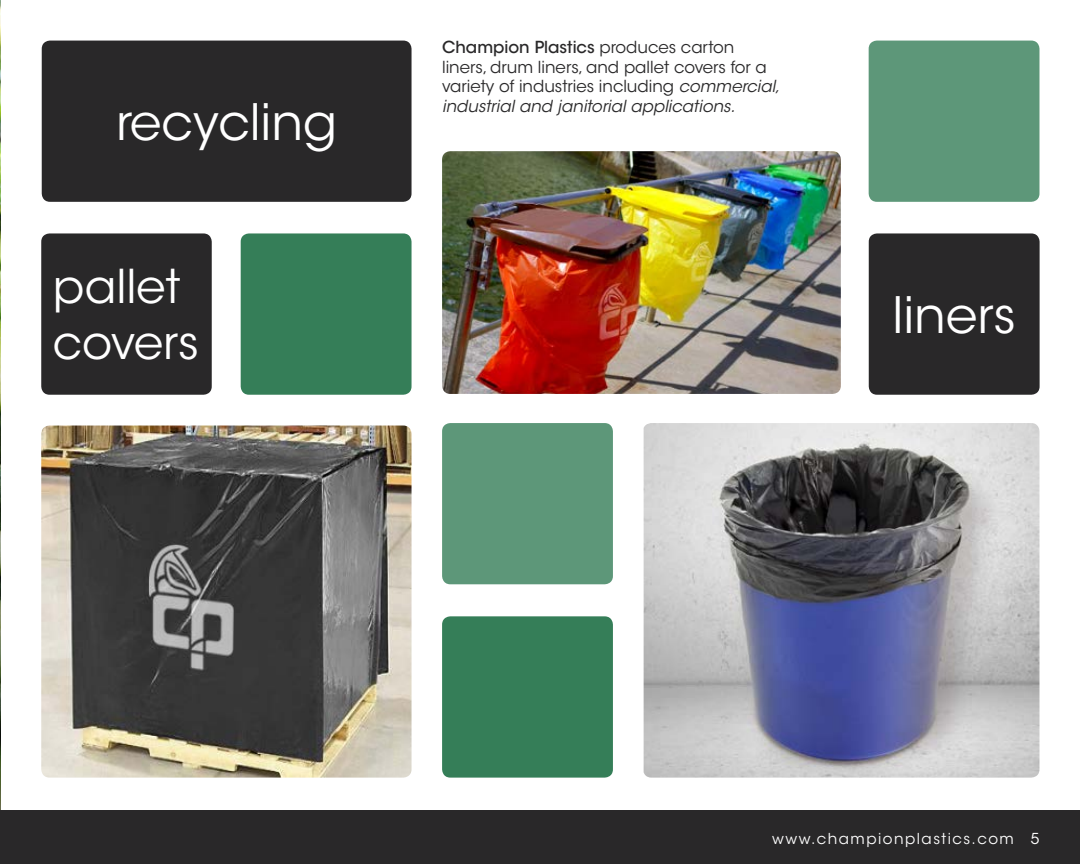
<style>
.page{position:relative;width:1080px;height:864px;background:#fff}
.page>*{position:absolute;margin:0;border:0;box-sizing:border-box;transform-origin:0 0}
.t1{font:49.8px "ITC Avant Garde Std";color:#fff}
.t2{font:46.35px/55.7px "ITC Avant Garde Std";color:#fff}
.t3{font:16.5px/19.8px "ITC Avant Garde Std";color:#292829}
.t4{font:15px "ITC Avant Garde Std";letter-spacing:.1em;color:#fff}
.s1{font-weight:500}
.s2{font-style:italic}
</style>
<div class="page">
<svg style="left:0;top:0;width:1px;height:810px"></svg>
<div style="left:869px;top:233px;width:171px;height:162px;background:#292829;border-radius:8px"></div>
<img style="left:41px;top:426px;width:371px;height:352px">
<div style="left:42px;top:41px;width:370px;height:161px;background:#292829;border-radius:8px"></div>
<div style="left:41px;top:233px;width:171px;height:162px;background:#292829;border-radius:8px"></div>
<div style="left:869px;top:41px;width:171px;height:161px;background:#5d9779;border-radius:8px"></div>
<div style="left:241px;top:233px;width:171px;height:162px;background:#357e58;border-radius:8px"></div>
<div style="left:442px;top:423px;width:171px;height:161px;background:#5d9779;border-radius:8px"></div>
<div style="left:442px;top:616px;width:171px;height:162px;background:#357e58;border-radius:8px"></div>
<img style="left:442px;top:151px;width:399px;height:243px">
<img style="left:644px;top:423px;width:396px;height:355px">
<div style="left:0;top:810px;width:1080px;height:54px;background:#292829"></div>
<h1 class="t1" style="left:116px;top:91px;width:223px">recycling</h1>
<h2 class="t2" style="left:53px;top:259px;width:147px">pallet covers</h2>
<p class="t3" style="left:442px;top:37px;width:339px"><span class="s1">Champion Plastics</span> produces carton liners, drum liners, and pallet covers for a variety of industries including <span class="s2">commercial, industrial and janitorial applications.</span></p>
<h1 class="t1" style="left:893px;top:284px;width:125px">liners</h1>
<p class="t4" style="left:772px;top:829px;width:269px">www.championplastics.com 5</p>
</div>
